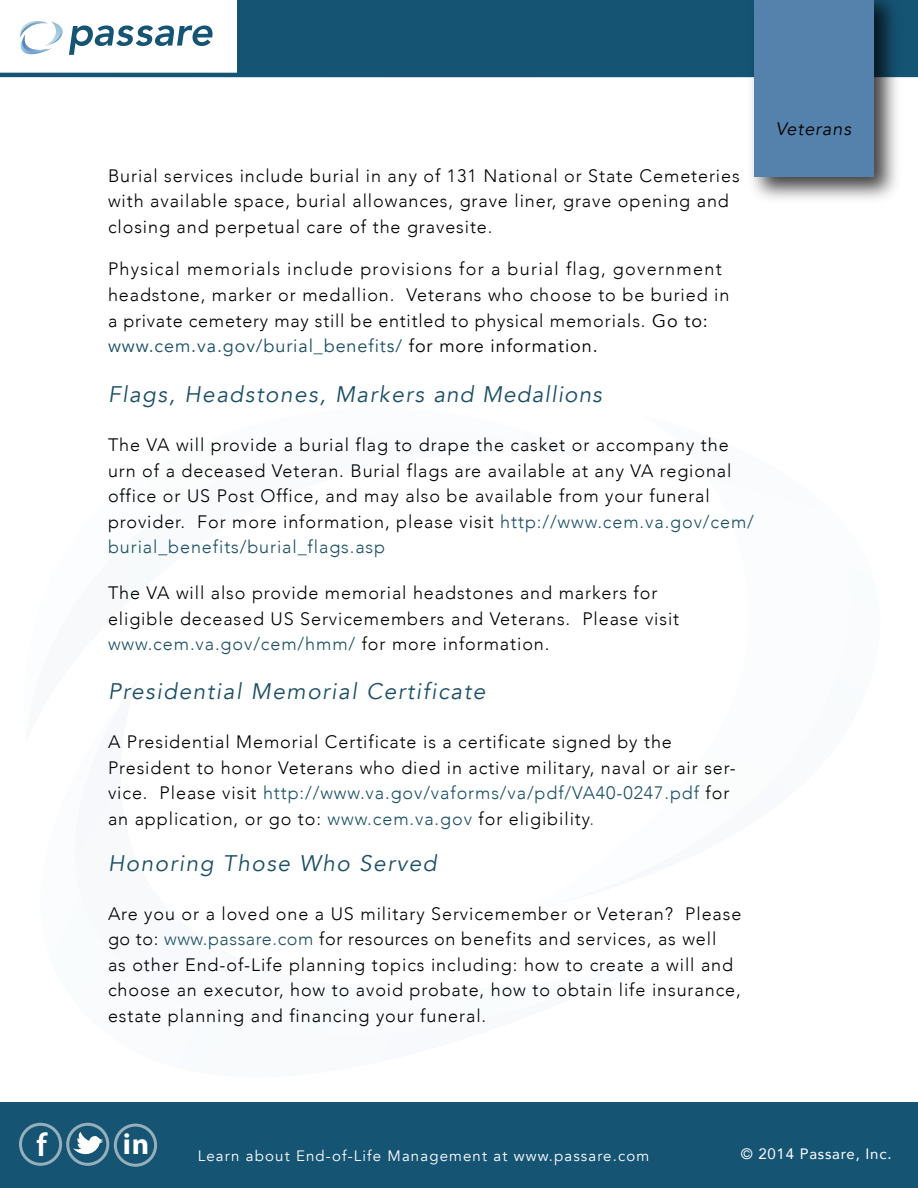
<style>
.page{position:relative;width:918px;height:1188px;background:#fff}
.page>*{position:absolute;margin:0;border:0;box-sizing:border-box;transform-origin:0 0}
.t1{font:600 33px "Myriad Pro";color:#fff}
.t2{font:700 29.7px "Myriad Pro";color:#fff}
.t3{font:italic 22.5px "Avenir";letter-spacing:.07em;color:#1b4f65}
.t4{font:300 18px/25.5px "Avenir";letter-spacing:.05em;color:#000}
.t5{font:italic 18px "Avenir";letter-spacing:.05em;color:#000}
.t6{font:15px "Avenir";letter-spacing:.075em;color:#fff}
.t7{font:15px "Avenir";letter-spacing:.05em;color:#fff}
.s1{font-weight:400}
.s2{font-weight:400;color:#1b4f65}
.s3{color:#1b4f65}
</style>
<div class="page">
<div style="left:237px;top:0;width:681px;height:75px;background:#165474"></div>
<svg style="left:19px;top:21px;width:194px;height:34px"></svg>
<svg style="left:0;top:72px;width:918px;height:6px"></svg>
<div style="left:0;top:1102px;width:918px;height:86px;background:#165474"></div>
<div style="left:19px;top:1123px;width:43px;height:43px;border:3px solid #96afba;border-radius:50%"></div>
<svg style="left:68px;top:1124px;width:40px;height:40px"></svg>
<div style="left:66px;top:1123px;width:43px;height:43px;border:3px solid #96afba;border-radius:50%"></div>
<svg style="left:73px;top:1132px;width:30px;height:22px"></svg>
<div style="left:114px;top:1124px;width:43px;height:43px;border:3px solid #96afba;border-radius:50%"></div>
<img style="left:742px;top:0;width:165px;height:199px">
<div style="left:754px;top:0;width:120px;height:177px;background:#5582ac"></div>
<p class="t4" style="left:108px;top:163px;width:633px">Burial services include burial in any of 131 National or State Cemeteries with available space, burial allowances, grave liner, grave opening and closing and perpetual care of the gravesite.</p>
<p class="t4" style="left:108px;top:257px;width:623px">Physical memorials include provisions for a burial flag, government headstone, marker or medallion. Veterans who choose to be buried in a private cemetery may still be entitled to physical memorials. <span class="s1">Go to: </span><span class="s2">www.cem.va.gov/burial_benefits/</span> <span class="s1">for more information.</span></p>
<p class="t3" style="left:108px;top:381px;width:495px">Flags, Headstones, Markers and Medallions</p>
<p class="t4" style="left:108px;top:432px;width:647px">The VA will provide a burial flag to drape the casket or accompany the urn of a deceased Veteran. Burial flags are available at any VA regional office or US Post Office, and may also be available from your funeral provider. For more information, please visit <span class="s3">http://www.cem.va.gov/cem/ burial_benefits/burial_flags.asp</span></p>
<p class="t4" style="left:108px;top:581px;width:573px">The VA will also provide memorial headstones and markers for eligible deceased US Servicemembers and Veterans. Please visit <span class="s3">www.cem.va.gov/cem/hmm/</span> for more information.</p>
<p class="t3" style="left:108px;top:678px;width:379px">Presidential Memorial Certificate</p>
<p class="t4" style="left:108px;top:729px;width:629px">A Presidential Memorial Certificate is a certificate signed by the President to honor Veterans who died in active military, naval or air ser&shy;vice. Please visit <span class="s3">http://www.va.gov/vaforms/va/pdf/VA40-0247.pdf</span> for an application, or go to: <span class="s3">www.cem.va.gov</span> for eligibility<span class="s3">.</span></p>
<p class="t3" style="left:108px;top:850px;width:330px">Honoring Those Who Served</p>
<p class="t4" style="left:108px;top:901px;width:635px">Are you or a loved one a US military Servicemember or Veteran? Please go to: <span class="s3">www.passare.com</span> for resources on benefits and services, as well<br>as other End-of-Life planning topics including: how to create a will and choose an executor, how to avoid probate, how to obtain life insurance, estate planning and financing your funeral.</p>
<p class="t5" style="left:776px;top:118px;width:77px">Veterans</p>
<h1 class="t1" style="left:36px;top:1124px;width:12px">f</h1>
<h2 class="t2" style="left:123px;top:1125px;width:28px">in</h2>
<p class="t6" style="left:198px;top:1147px;width:453px">Learn about End-of-Life Management at www.passare.com</p>
<p class="t7" style="left:741px;top:1142px;width:152px">© 2014 Passare, Inc.</p>
</div>
